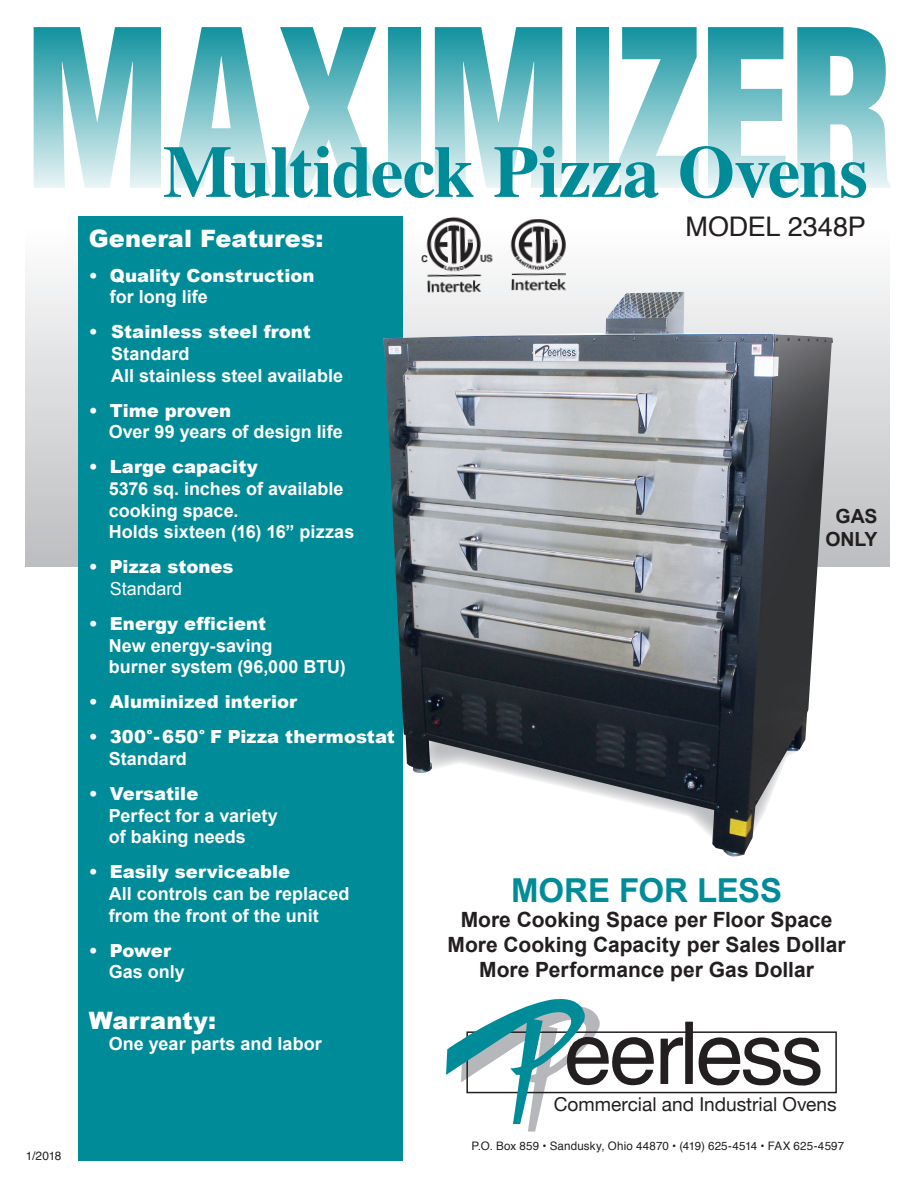
<style>
.page{position:relative;width:918px;height:1188px;background:#fff}
.page>*{position:absolute;margin:0;border:0;box-sizing:border-box;transform-origin:0 0}
.t1{font:900 condensed 214.35px "Helvetica";letter-spacing:-.01em;color:#008b98;scale:.87 1}
.t2{font:700 73.5px "Times";letter-spacing:-.01em;color:#008b98}
.t3{font:700 33px "Arial";color:#008b98}
.t4{font:27px "Helvetica";color:#231f20}
.t5{font:900 24px "Arial";color:#fff}
.t6{font:700 21px "Arial";color:#231f20}
.t7{font:700 19.5px "Arial";color:#231f20}
.t8{font:19.05px "Helvetica Neue";color:#231f20}
.t9{font:700 18px "Arial";color:#fff}
.t10{font:900 18px "Arial";letter-spacing:.005em;color:#fff}
.t11{font:18px "Arial";letter-spacing:-.005em;color:#fff}
.t12{font:12px "Helvetica";color:#231f20}
.t13{font:11.7px "Helvetica";letter-spacing:.01em;color:#231f20}
</style>
<div class="page">
<div style="left:25px;top:189px;width:864px;height:378px;background:linear-gradient(to bottom,#fff,#bcbdc0)"></div>
<div style="left:466px;top:1031px;width:371px;height:62px;border:1px solid #231f20"></div>
<svg style="left:660px;top:1022px;width:161px;height:64px"></svg>
<svg style="left:446px;top:999px;width:208px;height:133px"></svg>
<div style="left:78px;top:216px;width:324px;height:945px;background:#008b98"></div>
<img style="left:421px;top:216px;width:73px;height:76px">
<img style="left:506px;top:219px;width:65px;height:73px">
<img style="left:383px;top:292px;width:450px;height:564px">
<h1 class="t1" style="left:24px;top:-24px;width:1000px">MAXIMIZER</h1>
<p class="t2" style="left:163px;top:102px;width:707px">Multideck Pizza Ovens</p>
<p class="t5" style="left:89px;top:221px;width:236px">General Features:</p>
<p class="t10" style="left:89px;top:262px;width:227px">• Quality Construction</p>
<p class="t9" style="left:110px;top:285px;width:100px">for long life</p>
<p class="t10" style="left:89px;top:319px;width:223px">• Stainless steel front</p>
<p class="t9" style="left:111px;top:342px;width:80px">Standard</p>
<p class="t9" style="left:111px;top:363px;width:233px">All stainless steel available</p>
<p class="t10" style="left:89px;top:397px;width:144px">• Time proven</p>
<p class="t9" style="left:109px;top:420px;width:235px">Over 99 years of design life</p>
<p class="t10" style="left:89px;top:454px;width:170px">• Large capacity</p>
<p class="t9" style="left:109px;top:477px;width:236px">5376 sq. inches of available</p>
<p class="t9" style="left:109px;top:498px;width:131px">cooking space.</p>
<p class="t9" style="left:109px;top:520px;width:247px">Holds sixteen (16) 16” pizzas</p>
<p class="t10" style="left:89px;top:554px;width:146px">• Pizza stones</p>
<p class="t11" style="left:110px;top:577px;width:74px">Standard</p>
<p class="t10" style="left:89px;top:611px;width:179px">• Energy efficient</p>
<p class="t9" style="left:109px;top:633px;width:165px">New energy-saving</p>
<p class="t9" style="left:109px;top:655px;width:239px">burner system (96,000 BTU)</p>
<p class="t10" style="left:89px;top:689px;width:210px">• Aluminized interior</p>
<p class="t10" style="left:89px;top:724px;width:308px">• 300° - 650° F Pizza thermostat</p>
<p class="t9" style="left:109px;top:747px;width:80px">Standard</p>
<p class="t10" style="left:89px;top:781px;width:111px">• Versatile</p>
<p class="t9" style="left:109px;top:804px;width:171px">Perfect for a variety</p>
<p class="t9" style="left:109px;top:825px;width:139px">of baking needs</p>
<p class="t10" style="left:89px;top:859px;width:203px">• Easily serviceable</p>
<p class="t9" style="left:109px;top:882px;width:242px">All controls can be replaced</p>
<p class="t9" style="left:109px;top:903px;width:212px">from the front of the unit</p>
<p class="t10" style="left:89px;top:937px;width:84px">• Power</p>
<p class="t9" style="left:109px;top:960px;width:78px">Gas only</p>
<p class="t5" style="left:89px;top:1003px;width:129px">Warranty:</p>
<p class="t9" style="left:109px;top:1032px;width:215px">One year parts and labor</p>
<p class="t4" style="left:686px;top:206px;width:182px">Model 2348P</p>
<p class="t7" style="left:836px;top:503px;width:43px">GAS</p>
<p class="t7" style="left:825px;top:526px;width:54px">Only</p>
<p class="t3" style="left:511px;top:868px;width:249px">More for Less</p>
<p class="t6" style="left:461px;top:906px;width:373px">More Cooking Space per Floor Space</p>
<p class="t6" style="left:448px;top:931px;width:400px">More Cooking Capacity per Sales Dollar</p>
<p class="t6" style="left:479px;top:956px;width:337px">More Performance per Gas Dollar</p>
<p class="t12" style="left:26px;top:1146px;width:37px">1/2018</p>
<p class="t8" style="left:554px;top:1093px;width:285px">Commercial and Industrial Ovens</p>
<p class="t13" style="left:472px;top:1136px;width:374px">P.O. Box 859 • Sandusky, Ohio 44870 • (419) 625-4514 • FAX 625-4597</p>
</div>
